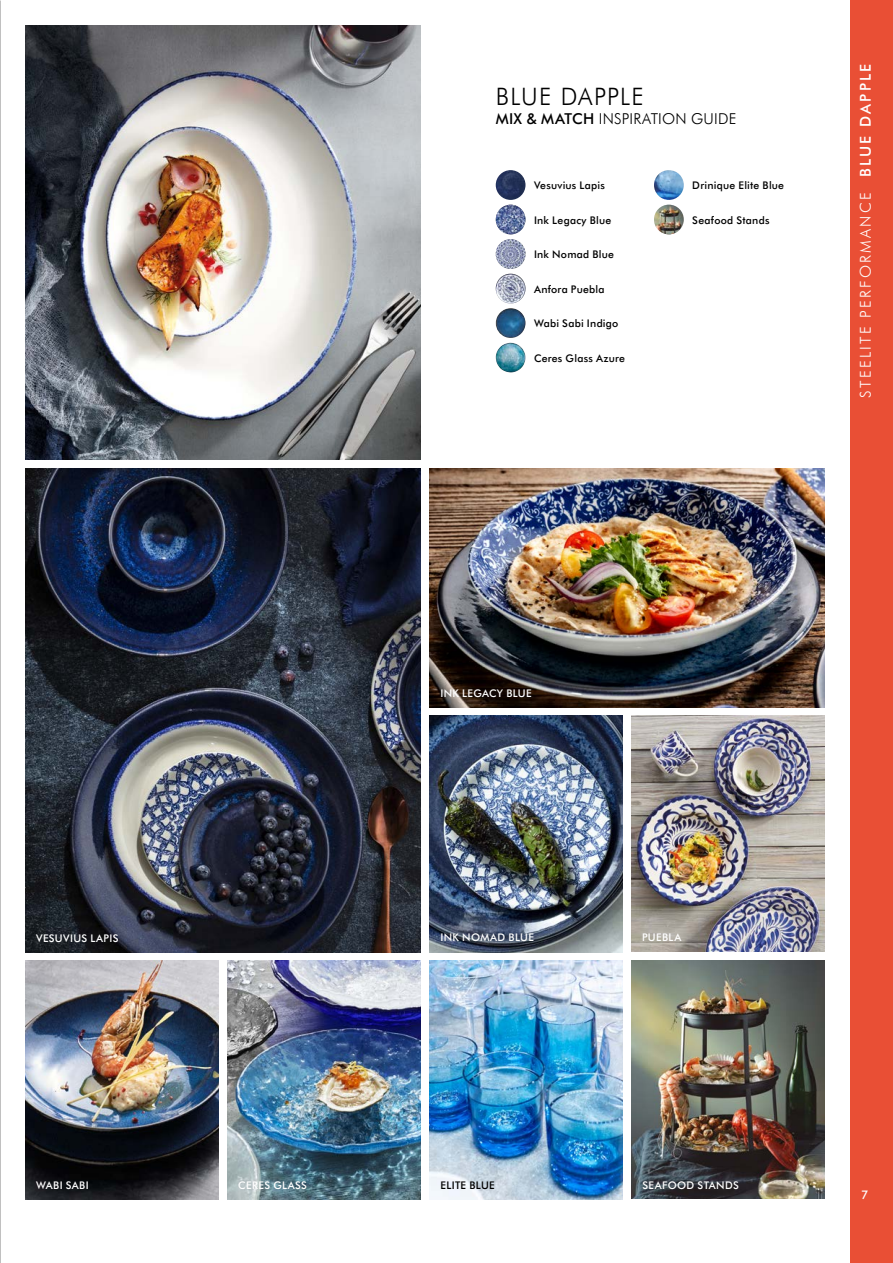
<style>
.page{position:relative;width:893px;height:1263px;background:#fff}
.page>*{position:absolute;margin:0;border:0;box-sizing:border-box;transform-origin:0 0}
.t1{font:300 24px "Futura BT";letter-spacing:.05em;color:#000}
.t2{font:300 15px "Futura BT";letter-spacing:.15em;color:#fff}
.t3{font:300 15px "Futura BT";letter-spacing:.015em;color:#000}
.t4{font:500 12px "Futura BT";color:#fff}
.t5{font:500 10.5px "Futura BT";letter-spacing:.025em;color:#000}
.t6{font:500 10.5px "Futura BT";letter-spacing:.035em;color:#fff}
.s1{font-weight:500}
</style>
<div class="page">
<img style="left:26px;top:468px;width:395px;height:484px">
<img style="left:26px;top:26px;width:395px;height:434px">
<img style="left:26px;top:961px;width:193px;height:238px">
<img style="left:430px;top:961px;width:193px;height:238px">
<img style="left:430px;top:468px;width:395px;height:239px">
<img style="left:430px;top:716px;width:193px;height:236px">
<img style="left:228px;top:961px;width:193px;height:238px">
<img style="left:632px;top:715px;width:193px;height:237px">
<img style="left:632px;top:960px;width:193px;height:239px">
<img style="left:496px;top:170px;width:29px;height:30px;border-radius:15px">
<img style="left:496px;top:205px;width:29px;height:29px;border-radius:15px">
<img style="left:496px;top:239px;width:29px;height:30px;border-radius:15px">
<img style="left:496px;top:274px;width:29px;height:29px">
<img style="left:496px;top:308px;width:29px;height:30px">
<img style="left:496px;top:343px;width:29px;height:29px">
<img style="left:654px;top:170px;width:30px;height:30px;border-radius:15px">
<img style="left:654px;top:205px;width:30px;height:29px;border-radius:15px">
<div style="left:850px;top:0;width:43px;height:1263px;background:#e94f35"></div>
<h1 class="t1" style="left:496px;top:81px;width:150px">BLUE DAPPLE</h1>
<h2 class="t3" style="left:496px;top:110px;width:242px"><span class="s1">MIX &amp; MATCH</span> INSPIRATION GUIDE</h2>
<p class="t5" style="left:534px;top:179px;width:72px">Vesuvius Lapis</p>
<p class="t5" style="left:534px;top:214px;width:79px">Ink Legacy Blue</p>
<p class="t5" style="left:534px;top:248px;width:81px">Ink Nomad Blue</p>
<p class="t5" style="left:534px;top:283px;width:72px">Anfora Puebla</p>
<p class="t5" style="left:534px;top:317px;width:86px">Wabi Sabi Indigo</p>
<p class="t5" style="left:534px;top:352px;width:92px">Ceres Glass Azure</p>
<p class="t5" style="left:692px;top:179px;width:93px">Drinique Elite Blue</p>
<p class="t5" style="left:692px;top:214px;width:79px">Seafood Stands</p>
<h2 class="t2" style="left:856px;top:398px;width:335px;rotate:-90deg">STEELITE PERFORMANCE <span class="s1">BLUE DAPPLE</span></h2>
<p class="t6" style="left:440px;top:687px;width:93px">INK LEGACY BLUE</p>
<p class="t6" style="left:36px;top:931px;width:84px">VESUVIUS LAPIS</p>
<p class="t6" style="left:440px;top:931px;width:95px">INK NOMAD BLUE</p>
<p class="t6" style="left:642px;top:931px;width:41px">PUEBLA</p>
<p class="t6" style="left:36px;top:1179px;width:54px">WABI SABI</p>
<p class="t6" style="left:238px;top:1179px;width:70px">CERES GLASS</p>
<p class="t5" style="left:440px;top:1178px;width:56px">ELITE BLUE</p>
<p class="t6" style="left:642px;top:1178px;width:98px">SEAFOOD STANDS</p>
<p class="t4" style="left:861px;top:1187px;width:9px">7</p>
</div>
